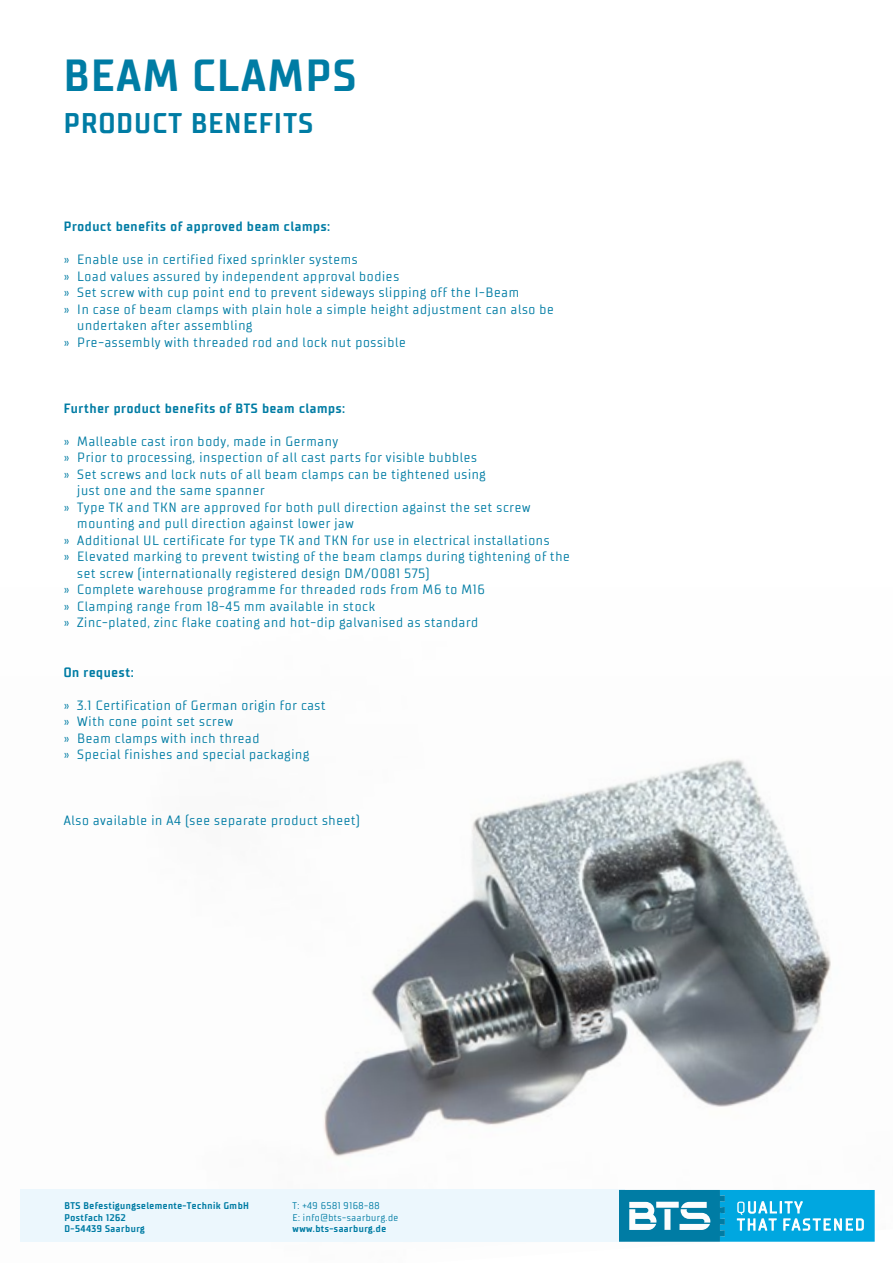
<style>
.page{position:relative;width:893px;height:1263px;background:#fff}
.page>*{position:absolute;margin:0;border:0;box-sizing:border-box;transform-origin:0 0}
.t1{font:700 45px "TT Supermolot Condensed";letter-spacing:.05em;color:#007ca4}
.t2{font:700 28.5px "TT Supermolot Condensed";letter-spacing:.05em;color:#007ca4}
.t3{font:13.5px/16.5px "TT Supermolot Condensed";letter-spacing:.05em;color:#007ca4}
.t4{font:700 13.5px "TT Supermolot Condensed";letter-spacing:.05em;color:#007ca4}
.t5{font:700 9.75px/11.7px "TT Supermolot Condensed";letter-spacing:.05em;color:#007ca4}
.t6{font:9.75px/11.7px "TT Supermolot Condensed";letter-spacing:.05em;color:#007ca4}
</style>
<div class="page">
<img style="left:20px;top:759px;width:811px;height:483px">
<div style="left:21px;top:1190px;width:604px;height:52px;background:#ecf7fd"></div>
<svg style="left:619px;top:1190px;width:256px;height:52px;background:#2ca9d3"></svg>
<h1 class="t1" style="left:64px;top:49px;width:294px">BEAM CLAMPS</h1>
<h2 class="t2" style="left:64px;top:106px;width:251px">PRODUCT BENEFITS</h2>
<p class="t4" style="left:64px;top:219px;width:268px">Product benefits of approved beam clamps:</p>
<p class="t3" style="left:64px;top:251px;width:295px">» Enable use in certified fixed sprinkler systems</p>
<p class="t3" style="left:64px;top:268px;width:337px">» Load values assured by independent approval bodies</p>
<p class="t3" style="left:64px;top:284px;width:457px">» Set screw with cup point end to prevent sideways slipping off the I-Beam</p>
<p class="t3" style="left:64px;top:301px;width:492px">» In case of beam clamps with plain hole a simple height adjustment can also be</p>
<p class="t3" style="left:77px;top:317px;width:177px">undertaken after assembling</p>
<p class="t3" style="left:64px;top:334px;width:343px">» Pre-assembly with threaded rod and lock nut possible</p>
<p class="t4" style="left:64px;top:400px;width:283px">Further product benefits of BTS beam clamps:</p>
<p class="t3" style="left:64px;top:433px;width:276px">» Malleable cast iron body, made in Germany</p>
<p class="t3" style="left:64px;top:449px;width:415px">» Prior to processing, inspection of all cast parts for visible bubbles</p>
<p class="t3" style="left:64px;top:466px;width:423px">» Set screws and lock nuts of all beam clamps can be tightened using</p>
<p class="t3" style="left:77px;top:482px;width:189px">just one and the same spanner</p>
<p class="t3" style="left:64px;top:499px;width:468px">» Type TK and TKN are approved for both pull direction against the set screw</p>
<p class="t3" style="left:77px;top:515px;width:278px">mounting and pull direction against lower jaw</p>
<p class="t3" style="left:64px;top:532px;width:487px">» Additional UL certificate for type TK and TKN for use in electrical installations</p>
<p class="t3" style="left:64px;top:548px;width:508px">» Elevated marking to prevent twisting of the beam clamps during tightening of the</p>
<p class="t3" style="left:77px;top:565px;width:354px">set screw (internationally registered design DM/0081 575)</p>
<p class="t3" style="left:64px;top:581px;width:423px">» Complete warehouse programme for threaded rods from M6 to M16</p>
<p class="t3" style="left:64px;top:598px;width:313px">» Clamping range from 18-45 mm available in stock</p>
<p class="t3" style="left:64px;top:614px;width:416px">» Zinc-plated, zinc flake coating and hot-dip galvanised as standard</p>
<p class="t4" style="left:64px;top:664px;width:71px">On request:</p>
<p class="t3" style="left:64px;top:697px;width:263px">» 3.1 Certification of German origin for cast » With cone point set screw<br>» Beam clamps with inch thread<br>» Special finishes and special packaging</p>
<p class="t3" style="left:64px;top:812px;width:298px">Also available in A4 (see separate product sheet)</p>
<p class="t5" style="left:65px;top:1200px;width:186px">BTS Befestigungselemente-Technik GmbH<br>Postfach 1262<br>D-54439 Saarburg</p>
<p class="t6" style="left:293px;top:1200px;width:107px">T: +49 6581 9168-88<br>E: info@bts-saarburg.de</p>
<p class="t5" style="left:293px;top:1223px;width:95px">www.bts-saarburg.de</p>
</div>
